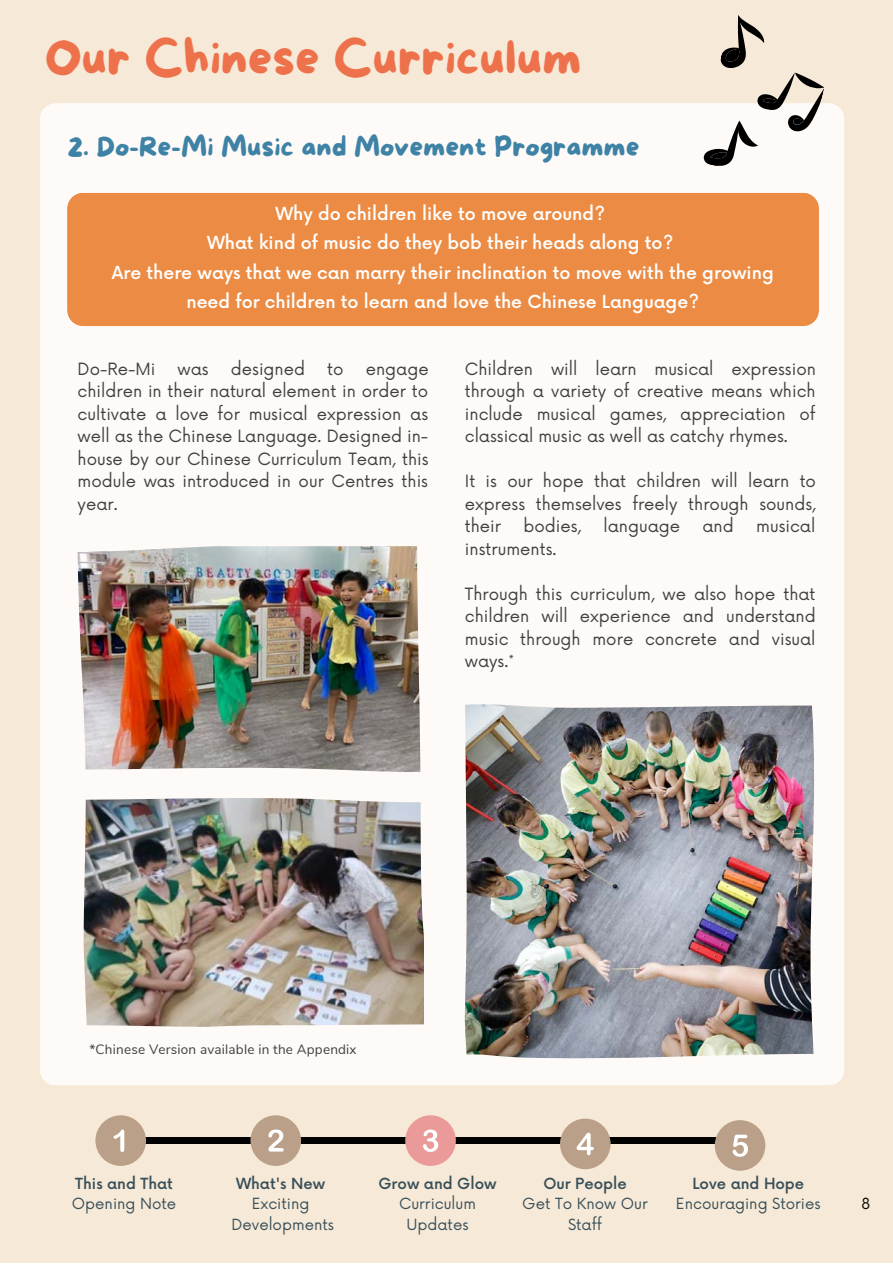
<style>
.page{position:relative;width:893px;height:1264px;background:#fff}
.page>*{position:absolute;margin:0;border:0;box-sizing:border-box;transform-origin:0 0}
.t1{font:48px "More Sugar";color:#ed6d45}
.t2{font:27px "More Sugar";color:#367da3}
.t3{font:500 17.55px/29.2px "Now";color:#fff;text-align:center}
.t4{font:16.5px/22.5px "Now";color:#403f3f;text-align:justify}
.t5{font:15px/20.2px "Now";color:#374f59;text-align:center}
.t6{font:500 15px "Now";color:#374f59}
.t7{font:15px "Now";color:#000}
.t8{font:13.5px "Nunito Sans";letter-spacing:.015em;color:#403f3f}
</style>
<div class="page">
<div style="left:0;top:0;width:892px;height:1262px;background:#f7e9d7"></div>
<div style="left:40px;top:103px;width:804px;height:982px;background:#fdfaf7"></div>
<div style="left:115px;top:1137px;width:630px;height:6px;background:#000"></div>
<div style="left:250px;top:1115px;width:51px;height:50px;background:#baa088;border-radius:50%"></div>
<svg style="left:268px;top:1129px;width:16px;height:22px"></svg>
<div style="left:95px;top:1115px;width:51px;height:50px;background:#baa088;border-radius:50%"></div>
<svg style="left:113px;top:1129px;width:11px;height:22px"></svg>
<div style="left:405px;top:1115px;width:51px;height:50px;background:#eb9a9a;border-radius:50%"></div>
<svg style="left:423px;top:1129px;width:15px;height:22px"></svg>
<div style="left:560px;top:1118px;width:50px;height:51px;background:#baa088;border-radius:50%"></div>
<svg style="left:576px;top:1132px;width:17px;height:23px"></svg>
<div style="left:714px;top:1120px;width:51px;height:50px;background:#baa088;border-radius:50%"></div>
<svg style="left:732px;top:1134px;width:16px;height:22px"></svg>
<div style="left:67px;top:193px;width:751px;height:133px;background:#ec8c44"></div>
<img style="left:78px;top:546px;width:342px;height:226px">
<img style="left:84px;top:797px;width:339px;height:229px">
<img style="left:465px;top:704px;width:349px;height:354px">
<svg style="left:702px;top:15px;width:124px;height:154px"></svg>
<h1 class="t1" style="left:44px;top:32px;width:538px">Our Chinese Curriculum</h1>
<h2 class="t2" style="left:67px;top:132px;width:573px">2. Do-Re-Mi Music and Movement Programme</h2>
<p class="t3" style="left:112px;top:200px;width:663px">Why do children like to move around?<br>What kind of music do they bob their heads along to?<br>Are there ways that we can marry their inclination to move with the growing need for children to learn and love the Chinese Language?</p>
<p class="t4" style="left:78px;top:358px;width:79px">Do-Re-Mi</p>
<p class="t4" style="left:178px;top:358px;width:33px">was</p>
<p class="t4" style="left:231px;top:358px;width:76px">designed</p>
<p class="t4" style="left:327px;top:358px;width:18px">to</p>
<p class="t4" style="left:78px;top:358px;width:352px;text-indent:288px">engage children in their natural element in order to cultivate a love for musical expression as well as the Chinese Language. Designed in&shy;house by our Chinese Curriculum Team, this module was introduced in our Centres this year.</p>
<p class="t4" style="left:465px;top:358px;width:352px">Children will learn musical expression through a variety of creative means which include musical games, appreciation of classical music as well as catchy rhymes.</p>
<p class="t4" style="left:465px;top:471px;width:352px">It is our hope that children will learn to express themselves freely through sounds, their</p>
<p class="t4" style="left:523px;top:516px;width:59px">bodies,</p>
<p class="t4" style="left:603px;top:516px;width:78px">language</p>
<p class="t4" style="left:702px;top:516px;width:33px">and</p>
<p class="t4" style="left:756px;top:516px;width:61px">musical</p>
<p class="t4" style="left:465px;top:538px;width:93px">instruments.</p>
<p class="t4" style="left:465px;top:583px;width:352px">Through this curriculum, we also hope that children will experience and understand music through more concrete and visual ways.*</p>
<p class="t8" style="left:89px;top:1040px;width:269px">*Chinese Version available in the Appendix</p>
<p class="t6" style="left:75px;top:1175px;width:99px">This and That</p>
<p class="t5" style="left:72px;top:1194px;width:106px">Opening Note</p>
<p class="t6" style="left:236px;top:1175px;width:91px">What's New</p>
<p class="t5" style="left:231px;top:1194px;width:104px">Exciting<br>Developments</p>
<p class="t6" style="left:378px;top:1175px;width:120px">Grow and Glow</p>
<p class="t5" style="left:399px;top:1194px;width:78px">Curriculum<br>Updates</p>
<p class="t6" style="left:543px;top:1175px;width:85px">Our People</p>
<p class="t5" style="left:522px;top:1194px;width:127px">Get To Know Our<br>Staff</p>
<p class="t6" style="left:692px;top:1175px;width:113px">Love and Hope</p>
<p class="t5" style="left:676px;top:1194px;width:146px">Encouraging Stories</p>
<p class="t7" style="left:861px;top:1195px;width:10px">8</p>
</div>
